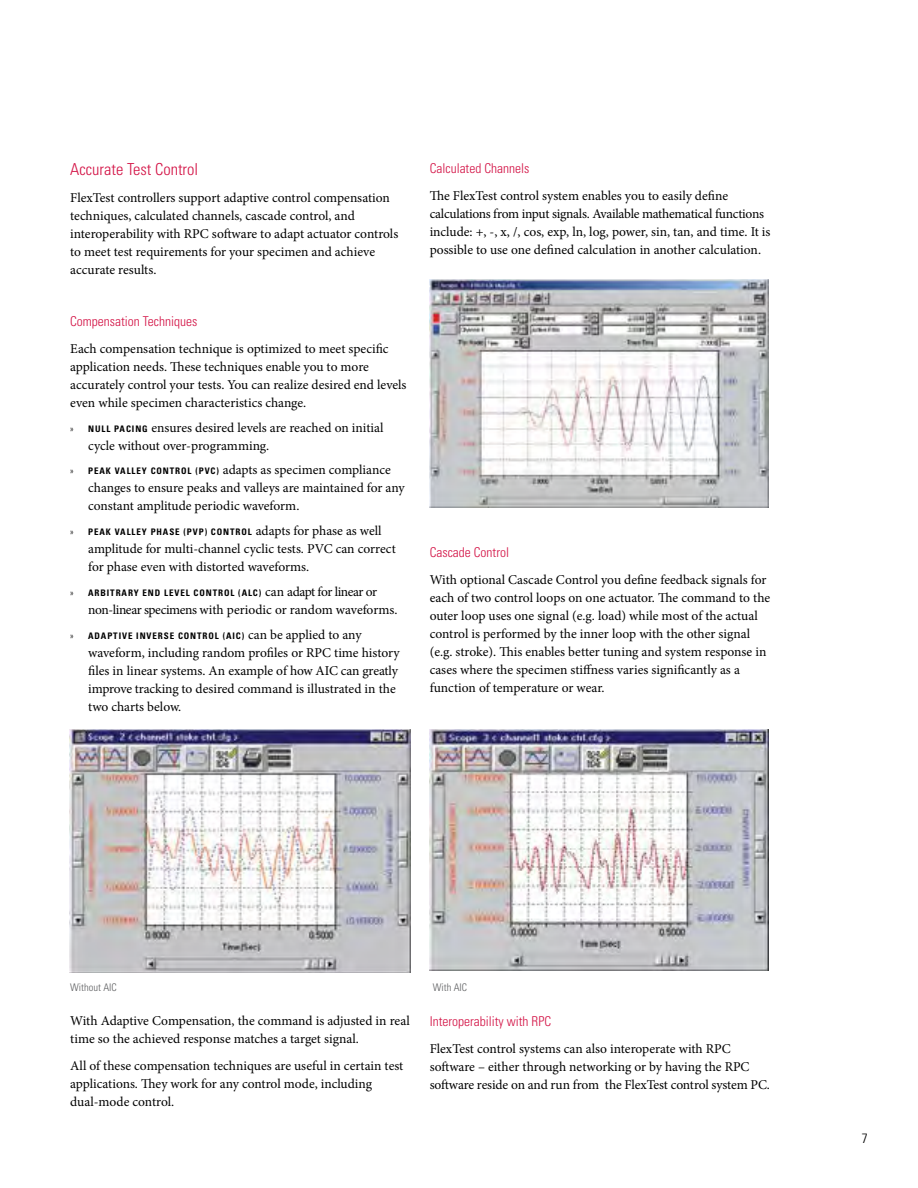
<style>
.page{position:relative;width:918px;height:1188px;background:#fff}
.page>*{position:absolute;margin:0;border:0;box-sizing:border-box;transform-origin:0 0}
.t1{font:300 condensed 16.5px "Univers";color:#d31245}
.t2{font:13.5px/18px "Minion Pro";letter-spacing:-.005em;color:#000}
.t3{font:300 condensed 13.5px "Univers";color:#d31245}
.t4{font:300 condensed 13.5px "Univers LT Std";color:#000}
.t5{font:300 condensed 10.5px "Univers";color:#5f6062}
.t6{font:700 condensed 9px "Univers";letter-spacing:.1em;color:#000}
.s1{font-family:"Univers";font-weight:300;font-stretch:condensed;font-size:9px}
.s2{font-family:"Univers";font-weight:700;font-stretch:condensed;font-size:9px}
.s3{font-weight:300}
.s4{font-family:"Minion Pro";font-weight:400;font-stretch:normal;font-size:13.5px}
</style>
<div class="page">
<img style="left:69px;top:729px;width:342px;height:244px">
<img style="left:430px;top:729px;width:339px;height:241px">
<img style="left:430px;top:280px;width:338px;height:227px">
<p class="t1" style="left:70px;top:159px;width:129px">Accurate Test Control</p>
<p class="t2" style="left:70px;top:189px;width:330px">FlexTest controllers support adaptive control compensation techniques, calculated channels, cascade control, and interoperability with RPC software to adapt actuator controls to meet test requirements for your specimen and achieve accurate results.</p>
<p class="t3" style="left:70px;top:313px;width:129px">Compensation Techniques</p>
<p class="t2" style="left:70px;top:340px;width:338px">Each compensation technique is optimized to meet specific application needs. These techniques enable you to more accurately control your tests. You can realize desired end levels even while specimen characteristics change.</p>
<p class="t2" style="left:88px;top:418px;width:297px;text-indent:-18px"><span class="s1">»</span> <span class="s2">NULL PACING</span> ensures desired levels are reached on initial cycle without over-programming.</p>
<p class="t2" style="left:88px;top:461px;width:318px;text-indent:-18px"><span class="s1">»</span> <span class="s2">PEAK VALLEY CONTROL (PVC)</span> adapts as specimen compliance changes to ensure peaks and valleys are maintained for any constant amplitude periodic waveform.</p>
<p class="t6" style="left:70px;top:526px;width:313px"><span class="s3">»</span> PEAK VALLEY PHASE (PVP) CONTROL <span class="s4">adapts for phase as well</span></p>
<p class="t2" style="left:88px;top:540px;width:309px">amplitude for multi-channel cyclic tests. PVC can correct for phase even with distorted waveforms.</p>
<p class="t6" style="left:70px;top:587px;width:309px"><span class="s3">»</span> ARBITRARY END LEVEL CONTROL (ALC) <span class="s4">can adapt for linear or</span></p>
<p class="t2" style="left:88px;top:601px;width:311px">non-linear specimens with periodic or random waveforms.</p>
<p class="t6" style="left:70px;top:630px;width:293px"><span class="s3">»</span> ADAPTIVE INVERSE CONTROL (AIC) <span class="s4">can be applied to any</span></p>
<p class="t2" style="left:88px;top:643px;width:313px">waveform, including random profiles or RPC time history files in linear systems. An example of how AIC can greatly improve tracking to desired command is illustrated in the two charts below.</p>
<p class="t3" style="left:430px;top:160px;width:101px">Calculated Channels</p>
<p class="t2" style="left:430px;top:186px;width:342px">The FlexTest control system enables you to easily define calculations from input signals. Available mathematical functions include: +, -, x, /, cos, exp, ln, log, power, sin, tan, and time. It is possible to use one defined calculation in another calculation.</p>
<p class="t3" style="left:430px;top:544px;width:81px">Cascade Control</p>
<p class="t2" style="left:430px;top:571px;width:342px">With optional Cascade Control you define feedback signals for each of two control loops on one actuator. The command to the outer loop uses one signal (e.g. load) while most of the actual control is performed by the inner loop with the other signal (e.g. stroke). This enables better tuning and system response in cases where the specimen stiffness varies significantly as a function of temperature or wear.</p>
<p class="t5" style="left:70px;top:981px;width:48px">Without AIC</p>
<p class="t5" style="left:433px;top:981px;width:36px">With AIC</p>
<p class="t2" style="left:70px;top:1012px;width:341px">With Adaptive Compensation, the command is adjusted in real time so the achieved response matches a target signal.</p>
<p class="t2" style="left:70px;top:1057px;width:335px">All of these compensation techniques are useful in certain test applications. They work for any control mode, including dual-mode control.</p>
<p class="t3" style="left:430px;top:1013px;width:123px">Interoperability with RPC</p>
<p class="t2" style="left:430px;top:1040px;width:342px">FlexTest control systems can also interoperate with RPC software – either through networking or by having the RPC software reside on and run from the FlexTest control system PC.</p>
<p class="t4" style="left:862px;top:1130px;width:7px">7</p>
</div>
